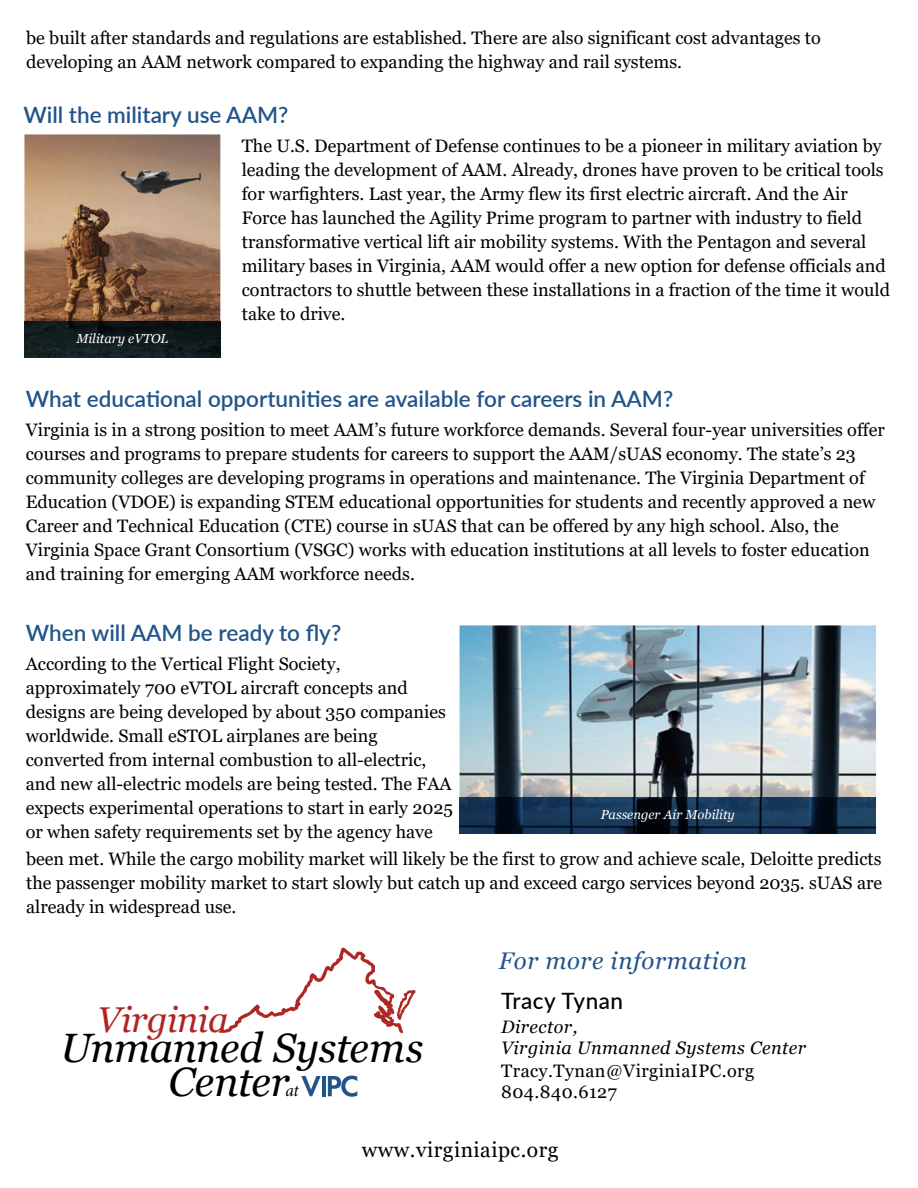
<style>
.page{position:relative;width:918px;height:1188px;background:#fff}
.page>*{position:absolute;margin:0;border:0;box-sizing:border-box;transform-origin:0 0}
.t1{font:italic 40.95px/33.6px "Georgia";letter-spacing:-.01em;color:#000}
.t2{font:italic 35.85px "Georgia";letter-spacing:-.015em;color:#ae2624}
.t3{font:italic 24px "Georgia";letter-spacing:.025em;color:#22548a}
.t4{font:600 22.5px "Lato";color:#22548a}
.t5{font:500 22.5px "Lato";letter-spacing:.025em;color:#000}
.t6{font:21px "Georgia";letter-spacing:.025em;color:#000}
.t7{font:18px/24px "Georgia";color:#000}
.t8{font:18px/21.6px "Georgia";letter-spacing:.025em;color:#000}
.t9{font:italic 18px/21.6px "Georgia";letter-spacing:.025em;color:#000}
.t10{font:italic 17.25px "Minion Pro";color:#000}
.t11{font:italic 13.05px "Georgia";color:#fff}
</style>
<div class="page">
<img style="left:24px;top:134px;width:196px;height:224px">
<img style="left:24px;top:321px;width:196px;height:36px">
<img style="left:460px;top:625px;width:416px;height:173px">
<hr style="left:460px;top:833px;width:416px;height:1px;background:#22548a">
<img style="left:460px;top:798px;width:416px;height:35px">
<svg style="left:218px;top:948px;width:198px;height:85px"></svg>
<svg style="left:301px;top:1076px;width:20px;height:20px"></svg>
<hr style="left:322px;top:1076px;width:4px;height:20px;background:#22548a">
<svg style="left:328px;top:1076px;width:29px;height:21px"></svg>
<p class="t7" style="left:26px;top:26px;width:796px">be built after standards and regulations are established. There are also significant cost advantages to developing an AAM network compared to expanding the highway and rail systems.</p>
<p class="t4" style="left:23px;top:99px;width:267px">Will the military use AAM?</p>
<p class="t11" style="left:76px;top:330px;width:94px">Military eVTOL</p>
<p class="t7" style="left:242px;top:134px;width:650px">The U.S. Department of Defense continues to be a pioneer in military aviation by leading the development of AAM. Already, drones have proven to be critical tools for warfighters. Last year, the Army flew its first electric aircraft. And the Air Force has launched the Agility Prime program to partner with industry to field transformative vertical lift air mobility systems. With the Pentagon and several military bases in Virginia, AAM would offer a new option for defense officials and contractors to shuttle between these installations in a fraction of the time it would take to drive.</p>
<p class="t4" style="left:26px;top:383px;width:649px">What educational opportunities are available for careers in AAM?</p>
<p class="t7" style="left:26px;top:419px;width:860px">Virginia is in a strong position to meet AAM’s future workforce demands. Several four-year universities offer courses and programs to prepare students for careers to support the AAM/sUAS economy. The state’s 23 community colleges are developing programs in operations and maintenance. The Virginia Department of Education (VDOE) is expanding STEM educational opportunities for students and recently approved a new Career and Technical Education (CTE) course in sUAS that can be offered by any high school. Also, the Virginia Space Grant Consortium (VSGC) works with education institutions at all levels to foster education and training for emerging AAM workforce needs.</p>
<p class="t4" style="left:26px;top:616px;width:317px">When will AAM be ready to fly?</p>
<p class="t7" style="left:26px;top:652px;width:429px">According to the Vertical Flight Society, approximately 700 eVTOL aircraft concepts and designs are being developed by about 350 companies worldwide. Small eSTOL airplanes are being converted from internal combustion to all-electric, and new all-electric models are being tested. The FAA expects experimental operations to start in early 2025 or when safety requirements set by the agency have</p>
<p class="t11" style="left:601px;top:807px;width:136px">Passenger Air Mobility</p>
<p class="t7" style="left:26px;top:847px;width:858px;text-align:justify">been met. While the cargo mobility market will likely be the first to grow and achieve scale, Deloitte predicts the passenger mobility market to start slowly but catch up and exceed cargo services beyond 2035. sUAS are already in widespread use.</p>
<h3 class="t3" style="left:499px;top:946px;width:250px">For more information</h3>
<p class="t5" style="left:501px;top:985px;width:124px">Tracy Tynan</p>
<p class="t9" style="left:501px;top:1016px;width:306px">Director,<br>Virginia Unmanned Systems Center</p>
<p class="t8" style="left:501px;top:1060px;width:254px">Tracy.Tynan@VirginiaIPC.org<br>804.840.6127</p>
<p class="t6" style="left:362px;top:1137px;width:198px">www.virginiaipc.org</p>
<h2 class="t2" style="left:97px;top:997px;width:133px">Virginia</h2>
<h1 class="t1" style="left:168px;top:1032px;width:256px;text-indent:-108px">Unmanned Systems<br>Center</h1>
<p class="t10" style="left:286px;top:1078px;width:15px">at</p>
</div>
